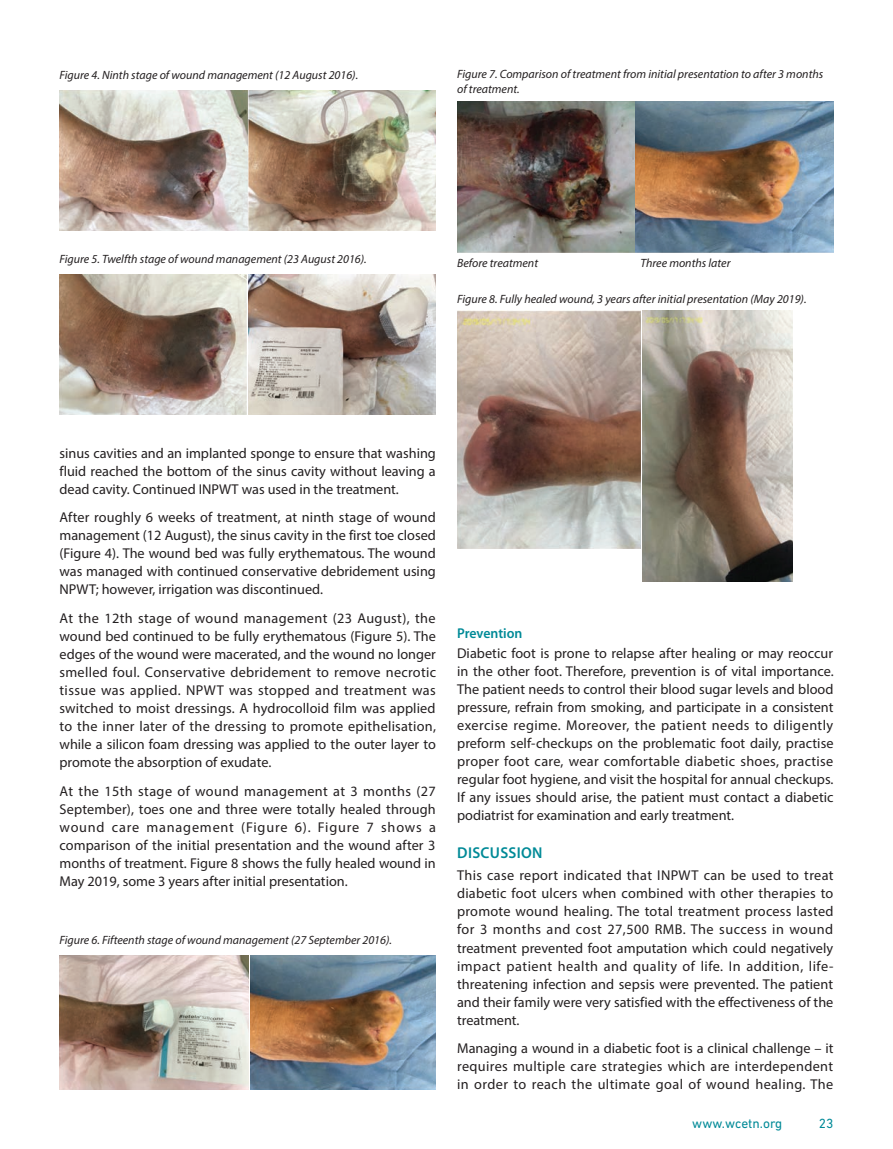
<style>
.page{position:relative;width:893px;height:1149px;background:#fff}
.page>*{position:absolute;margin:0;border:0;box-sizing:border-box;transform-origin:0 0}
._2019_WCET_Heading{font:600 15.75px "Myriad Pro";letter-spacing:.02em;color:#008a97}
._2019_WCET_Galley{font:14.25px/18px "Myriad Pro";color:#231f20;text-align:justify}
._2019_WCET_SubHeadin{font:600 14.25px "Myriad Pro";letter-spacing:-.005em;color:#008a97}
.t1{font:13.5px "DIN Next LT Pro";color:#008a97}
._2019_WCET_Figure_Ca{font:italic 12px/15px "Myriad Pro";color:#231f20}
</style>
<div class="page">
<img style="left:60px;top:90px;width:376px;height:140px">
<img style="left:60px;top:274px;width:376px;height:141px">
<img style="left:60px;top:955px;width:376px;height:134px">
<img style="left:457px;top:101px;width:177px;height:151px">
<img style="left:636px;top:101px;width:197px;height:151px">
<img style="left:642px;top:310px;width:151px;height:271px">
<img style="left:457px;top:310px;width:184px;height:238px">
<p class="_2019_WCET_Figure_Ca" style="left:60px;top:67px;width:300px">Figure 4. Ninth stage of wound management (12 August 2016).</p>
<p class="_2019_WCET_Figure_Ca" style="left:457px;top:66px;width:368px">Figure 7. Comparison of treatment from initial presentation to after 3 months of treatment.</p>
<p class="_2019_WCET_Figure_Ca" style="left:60px;top:251px;width:309px">Figure 5. Twelfth stage of wound management (23 August 2016).</p>
<p class="_2019_WCET_Figure_Ca" style="left:457px;top:255px;width:82px">Before treatment</p>
<p class="_2019_WCET_Figure_Ca" style="left:640px;top:255px;width:92px">Three months later</p>
<p class="_2019_WCET_Figure_Ca" style="left:457px;top:291px;width:351px">Figure 8. Fully healed wound, 3 years after initial presentation (May 2019).</p>
<p class="_2019_WCET_Galley" style="left:60px;top:443px;width:378px">sinus cavities and an implanted sponge to ensure that washing fluid reached the bottom of the sinus cavity without leaving a dead cavity. Continued INPWT was used in the treatment.</p>
<p class="_2019_WCET_Galley" style="left:60px;top:508px;width:378px">After roughly 6 weeks of treatment, at ninth stage of wound management (12 August), the sinus cavity in the first toe closed (Figure 4). The wound bed was fully erythematous. The wound was managed with continued conservative debridement using NPWT; however, irrigation was discontinued.</p>
<p class="_2019_WCET_Galley" style="left:60px;top:608px;width:378px">At the 12th stage of wound management (23 August), the wound bed continued to be fully erythematous (Figure 5). The edges of the wound were macerated, and the wound no longer smelled foul. Conservative debridement to remove necrotic tissue was applied. NPWT was stopped and treatment was switched to moist dressings. A hydrocolloid film was applied to the inner later of the dressing to promote epithelisation, while a silicon foam dressing was applied to the outer layer to promote the absorption of exudate.</p>
<p class="_2019_WCET_Galley" style="left:60px;top:781px;width:378px">At the 15th stage of wound management at 3 months (27<br>September), toes one and three were totally healed through wound care management (Figure 6). Figure 7 shows a comparison of the initial presentation and the wound after 3 months of treatment. Figure 8 shows the fully healed wound in May 2019, some 3 years after initial presentation.</p>
<p class="_2019_WCET_Figure_Ca" style="left:60px;top:932px;width:334px">Figure 6. Fifteenth stage of wound management (27 September 2016).</p>
<p class="_2019_WCET_SubHeadin" style="left:457px;top:623px;width:67px">Prevention</p>
<p class="_2019_WCET_Galley" style="left:457px;top:643px;width:378px">Diabetic foot is prone to relapse after healing or may reoccur in the other foot. Therefore, prevention is of vital importance.<br>The patient needs to control their blood sugar levels and blood pressure, refrain from smoking, and participate in a consistent exercise regime. Moreover, the patient needs to diligently preform self-checkups on the problematic foot daily, practise proper foot care, wear comfortable diabetic shoes, practise regular foot hygiene, and visit the hospital for annual checkups.<br>If any issues should arise, the patient must contact a diabetic podiatrist for examination and early treatment.</p>
<p class="_2019_WCET_Heading" style="left:457px;top:842px;width:87px">DISCUSSION</p>
<p class="_2019_WCET_Galley" style="left:457px;top:866px;width:378px">This case report indicated that INPWT can be used to treat diabetic foot ulcers when combined with other therapies to promote wound healing. The total treatment process lasted for 3 months and cost 27,500 RMB. The success in wound treatment prevented foot amputation which could negatively impact patient health and quality of life. In addition, life&shy;threatening infection and sepsis were prevented. The patient and their family were very satisfied with the effectiveness of the treatment.</p>
<p class="_2019_WCET_Galley" style="left:457px;top:1038px;width:378px">Managing a wound in a diabetic foot is a clinical challenge – it requires multiple care strategies which are interdependent in order to reach the ultimate goal of wound healing. The</p>
<p class="t1" style="left:692px;top:1114px;width:92px">www.wcetn.org</p>
<p class="t1" style="left:819px;top:1114px;width:16px">23</p>
</div>
